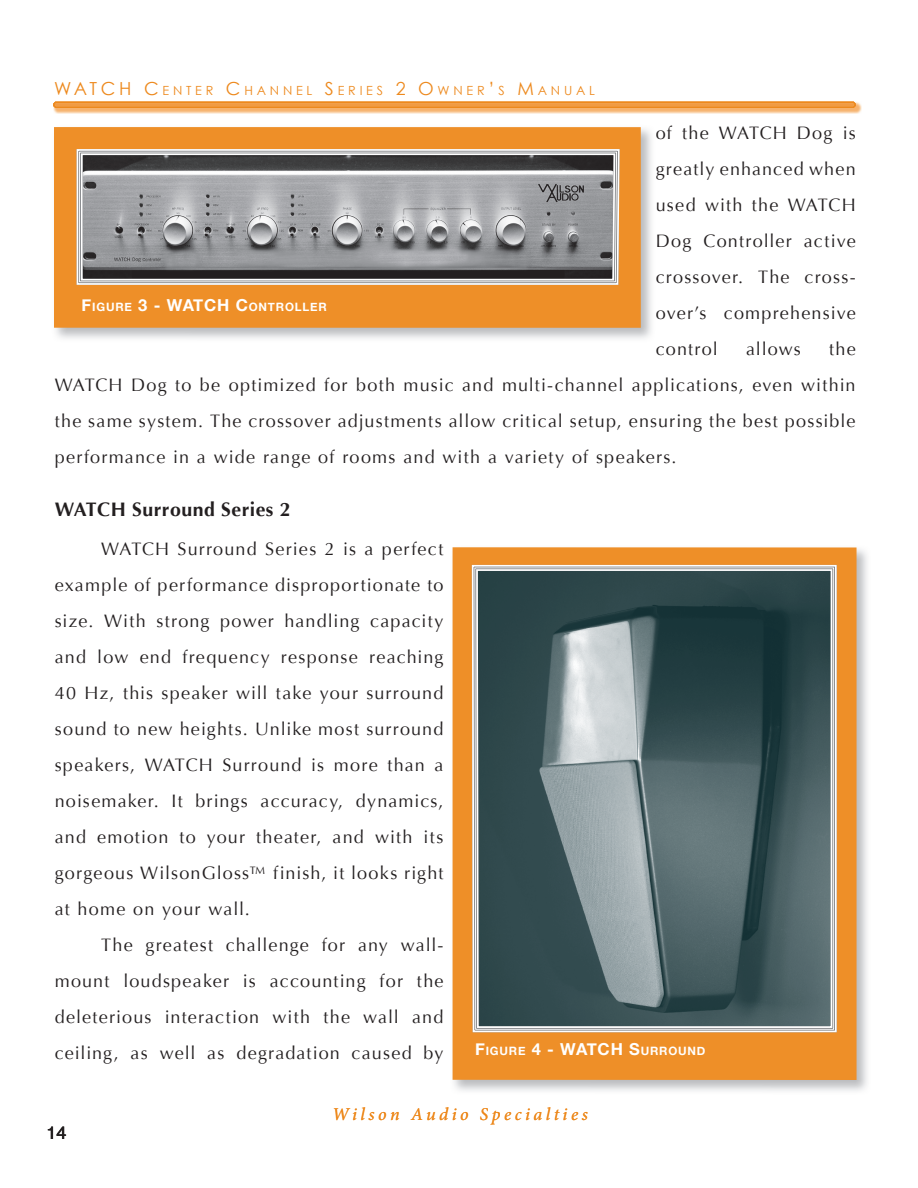
<style>
.page{position:relative;width:918px;height:1188px;background:#fff}
.page>*{position:absolute;margin:0;border:0;box-sizing:border-box;transform-origin:0 0}
.t1{font:700 19.5px "Optima";letter-spacing:.025em;color:#231f20}
.t2{font:18px/36px "Optima";letter-spacing:.065em;color:#231f20;text-align:justify}
.t3{font:italic 18px "Minion Pro";letter-spacing:.195em;color:#ed891d}
.t4{font:18px "Helvetica";color:#231f20}
.t5{font:12.6px "Century Gothic";letter-spacing:.3em;color:#ed891d}
.t6{font:700 11.55px "Helvetica Neue";letter-spacing:.07em;color:#fff}
.s1{font-size:18px}
.s2{font-size:16.5px}
</style>
<div class="page">
<div style="left:453px;top:547px;width:404px;height:533px;background:#ee8f28"></div>
<svg style="left:471px;top:564px;width:366px;height:469px;background:#d8c9b9"></svg>
<svg style="left:475px;top:568px;width:358px;height:461px;background:#52676a"></svg>
<div style="left:54px;top:127px;width:587px;height:201px;background:#ee8f28"></div>
<svg style="left:76px;top:126px;width:544px;height:159px"></svg>
<svg style="left:79px;top:151px;width:538px;height:132px;background:#bbbcbe"></svg>
<svg style="left:80px;top:153px;width:536px;height:128px;background:#8f8f92"></svg>
<img style="left:53px;top:102px;width:809px;height:12px">
<svg style="left:53px;top:101px;width:803px;height:8px;background:#f09a41"></svg>
<p class="t5" style="left:54px;top:82px;width:542px"><span class="s1">WATCH C</span>ENTER <span class="s1">C</span>HANNEL <span class="s1">S</span>ERIES <span class="s1">2 O</span>WNER<span class="s1">’</span>S <span class="s1">M</span>ANUAL</p>
<p class="t2" style="left:656px;top:115px;width:201px">of the WATCH Dog is greatly enhanced when used with the WATCH Dog Controller active crossover. The cross&shy;over’s comprehensive control</p>
<p class="t6" style="left:82px;top:296px;width:247px"><span class="s2">F</span>IGURE <span class="s2">3 - WATCH C</span>ONTROLLER</p>
<p class="t2" style="left:55px;top:331px;width:802px;text-indent:774px">the WATCH Dog to be optimized for both music and multi-channel applications, even within the same system. The crossover adjustments allow critical setup, ensuring the best possible performance in a wide range of rooms and with a variety of speakers.</p>
<p class="t1" style="left:55px;top:498px;width:238px">WATCH Surround Series 2</p>
<p class="t2" style="left:55px;top:531px;width:390px;text-indent:46px">WATCH Surround Series 2 is a perfect example of performance disproportionate to size. With strong power handling capacity and low end frequency response reaching 40 Hz, this speaker will take your surround sound to new heights. Unlike most surround speakers, WATCH Surround is more than a noisemaker. It brings accuracy, dynamics, and emotion to your theater, and with its gorgeous WilsonGloss™ finish, it looks right at home on your wall.</p>
<p class="t2" style="left:55px;top:927px;width:390px;text-indent:46px">The greatest challenge for any wall&shy;mount loudspeaker is accounting for the deleterious interaction with the wall and ceiling, as well as degradation caused by</p>
<p class="t2" style="left:746px;top:331px;width:56px">allows</p>
<p class="t6" style="left:475px;top:1041px;width:232px"><span class="s2">F</span>IGURE <span class="s2">4 - WATCH S</span>URROUND</p>
<p class="t4" style="left:46px;top:1119px;width:22px">14</p>
<p class="t3" style="left:332px;top:1102px;width:257px">Wilson Audio Specialties</p>
</div>
